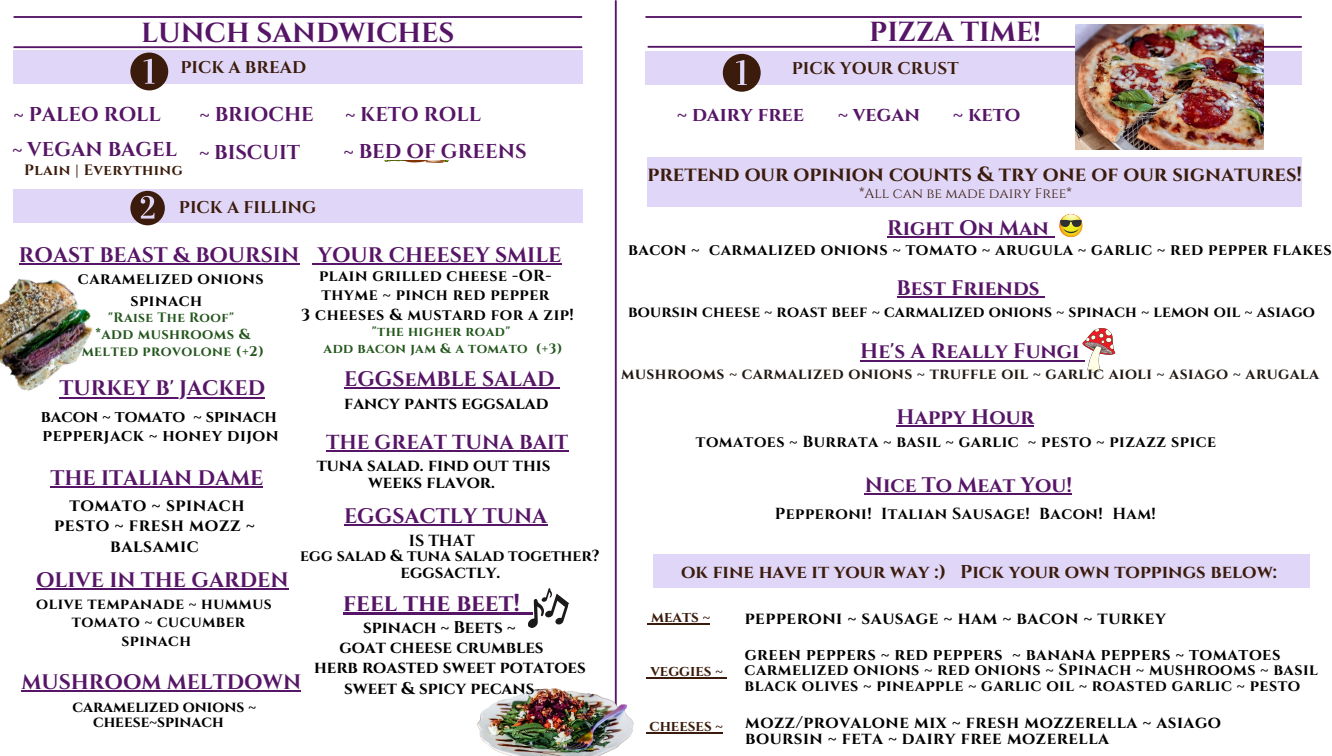
<style>
.page{position:relative;width:1332px;height:756px;background:#fff}
.page>*{position:absolute;margin:0;border:0;box-sizing:border-box;transform-origin:0 0}
.t1{font:700 27.5px "Cinzel";color:#561566}
.t2{font:700 24.5px "Cinzel";color:#561566}
.t3{font:700 21px "Cinzel";color:#561566}
.t4{font:700 20.5px "Cinzel";color:#3b1b0b}
.t5{font:700 20.15px "Cinzel";color:#561566}
.t6{font:700 20px "Cinzel";color:#561566}
.t7{font:700 18.55px "Cinzel";color:#3b1b0b}
.t8{font:700 17.5px "Cinzel";letter-spacing:.03em;color:#000}
.t9{font:700 17.15px "Cinzel";letter-spacing:.03em;color:#000}
.t10{font:700 17px/16.9px "Cinzel";color:#000;text-align:center}
.t11{font:700 17px "Cinzel";letter-spacing:.03em;color:#000}
.t12{font:700 17px "Cinzel";color:#3b1b0b}
.t13{font:700 16.5px "Cinzel";letter-spacing:.03em;color:#000}
.t14{font:700 16.5px "Cinzel";color:#000}
.t15{font:700 16.2px "Cinzel";letter-spacing:.03em;color:#000}
.t16{font:700 16px "Cinzel";letter-spacing:.03em;color:#000}
.t17{font:700 16px "Cinzel";color:#000}
.t18{font:700 15.6px "Cinzel";letter-spacing:.015em;color:#000}
.t19{font:700 15.5px "Cinzel";letter-spacing:.03em;color:#221914}
.t20{font:700 15.5px "Cinzel";letter-spacing:.03em;color:#000}
.t21{font:700 15.5px/15.4px "Cinzel";color:#000}
.t22{font:700 15px "Cinzel";color:#3b1b0b}
.t23{font:700 15px "Cinzel";letter-spacing:.03em;color:#3b1b0b}
.t24{font:700 14.5px "Cinzel";letter-spacing:.03em;color:#23561d}
.t25{font:14px "Cinzel";color:#3b1b0b}
.t26{font:700 14px "Cinzel";letter-spacing:.03em;color:#23561d}
.t27{font:700 13.5px "Cinzel";letter-spacing:.03em;color:#23561d}
</style>
<div class="page">
<hr style="left:14px;top:16px;width:568px;height:2px;background:#561566">
<hr style="left:14px;top:46px;width:568px;height:2px;background:#561566">
<div style="left:13px;top:190px;width:569px;height:33px;background:#e0d7f8"></div>
<hr style="left:615px;top:1px;width:2px;height:725px;background:#561566">
<hr style="left:646px;top:16px;width:655px;height:2px;background:#561566">
<hr style="left:648px;top:46px;width:653px;height:2px;background:#561566">
<div style="left:13px;top:50px;width:569px;height:33px;background:#e0d7f8"></div>
<svg style="left:130px;top:191px;width:35px;height:34px"></svg>
<svg style="left:130px;top:53px;width:38px;height:37px"></svg>
<hr style="left:60px;top:397px;width:205px;height:1px;background:#561566">
<hr style="left:19px;top:263px;width:280px;height:2px;background:#561566">
<img style="left:0;top:279px;width:129px;height:120px">
<div style="left:645px;top:51px;width:657px;height:34px;background:#e0d7f8"></div>
<svg style="left:723px;top:54px;width:38px;height:38px"></svg>
<div style="left:647px;top:157px;width:655px;height:49px;background:#e0d7f8"></div>
<div style="left:653px;top:554px;width:657px;height:33px;background:#e0d7f8"></div>
<img style="left:477px;top:661px;width:157px;height:95px">
<img style="left:1076px;top:25px;width:187px;height:125px">
<img style="left:384px;top:161px;width:65px;height:1px">
<svg style="left:1059px;top:214px;width:24px;height:23px"></svg>
<svg style="left:1062px;top:214px;width:18px;height:14px"></svg>
<svg style="left:1060px;top:220px;width:22px;height:13px"></svg>
<hr style="left:344px;top:387px;width:211px;height:2px;background:#561566">
<hr style="left:51px;top:486px;width:212px;height:2px;background:#561566">
<hr style="left:36px;top:588px;width:253px;height:2px;background:#561566">
<hr style="left:22px;top:690px;width:279px;height:2px;background:#561566">
<hr style="left:344px;top:524px;width:203px;height:2px;background:#561566">
<hr style="left:326px;top:450px;width:242px;height:2px;background:#561566">
<hr style="left:317px;top:263px;width:245px;height:2px;background:#561566">
<hr style="left:887px;top:236px;width:162px;height:2px;background:#561566">
<hr style="left:897px;top:296px;width:143px;height:2px;background:#561566">
<hr style="left:860px;top:360px;width:220px;height:1px;background:#561566">
<svg style="left:1080px;top:328px;width:35px;height:44px"></svg>
<hr style="left:897px;top:425px;width:137px;height:2px;background:#561566">
<hr style="left:865px;top:493px;width:207px;height:2px;background:#561566">
<hr style="left:651px;top:623px;width:59px;height:2px;background:#3b1b0b">
<hr style="left:650px;top:732px;width:73px;height:2px;background:#3b1b0b">
<hr style="left:650px;top:677px;width:73px;height:2px;background:#3b1b0b">
<hr style="left:343px;top:612px;width:177px;height:2px;background:#561566">
<svg style="left:520px;top:588px;width:49px;height:40px"></svg>
<p class="t1" style="left:141px;top:15px;width:315px">LUNCH SANDWICHES</p>
<p class="t12" style="left:181px;top:56px;width:127px">PICK A BREAD</p>
<p class="t6" style="left:14px;top:102px;width:148px">~ PALEO ROLL</p>
<p class="t6" style="left:12px;top:136px;width:166px">~ VEGAN BAGEL</p>
<p class="t23" style="left:24px;top:161px;width:160px">Plain | Everything</p>
<p class="t6" style="left:200px;top:102px;width:115px">~ BRIOCHE</p>
<p class="t6" style="left:345px;top:102px;width:137px">~ KETO ROLL</p>
<p class="t6" style="left:199px;top:140px;width:102px">~ BISCUIT</p>
<p class="t6" style="left:344px;top:138px;width:184px">~ BED OF GREENS</p>
<p class="t12" style="left:179px;top:196px;width:139px">PICK A FILLING</p>
<p class="t3" style="left:19px;top:241px;width:282px">ROAST BEAST &amp; BOURSIN</p>
<p class="t16" style="left:78px;top:268px;width:187px">caramelized onions</p>
<p class="t16" style="left:130px;top:291px;width:73px">spinach</p>
<p class="t3" style="left:317px;top:241px;width:246px">YOUR CHEESEY SMILE</p>
<p class="t16" style="left:319px;top:266px;width:234px">plain grilled cheese -OR-</p>
<p class="t16" style="left:321px;top:285px;width:229px">thyme ~ pinch red pepper</p>
<p class="t16" style="left:301px;top:304px;width:274px">3 cheeses &amp; mustard for a zip!</p>
<p class="t27" style="left:372px;top:323px;width:140px">"the higher road"</p>
<p class="t27" style="left:324px;top:340px;width:240px">add bacon jam &amp; a tomato (+3)</p>
<p class="t27" style="left:108px;top:309px;width:127px">"Raise The Roof"</p>
<p class="t24" style="left:95px;top:325px;width:157px">*add mushrooms &amp;</p>
<p class="t26" style="left:82px;top:342px;width:184px">melted provolone (+2)</p>
<p class="t3" style="left:60px;top:375px;width:207px">TURKEY B' JACKED</p>
<p class="t14" style="left:41px;top:406px;width:237px">bacon ~ tomato ~ spinach</p>
<p class="t13" style="left:43px;top:425px;width:238px">pepperjack ~ honey dijon</p>
<p class="t3" style="left:51px;top:465px;width:214px">THE ITALIAN DAME</p>
<p class="t8" style="left:69px;top:494px;width:177px">tomato ~ spinach</p>
<p class="t8" style="left:54px;top:514px;width:202px">pesto ~ fresh mozz ~</p>
<p class="t8" style="left:110px;top:535px;width:90px">balsamic</p>
<p class="t3" style="left:36px;top:567px;width:254px">OLIVE IN THE GARDEN</p>
<p class="t3" style="left:344px;top:365px;width:212px">EGGSeMBLE SALAD</p>
<p class="t10" style="left:344px;top:395px;width:206px">fancy pants eggsalad</p>
<p class="t5" style="left:326px;top:429px;width:244px">THE GREAT TUNA BAIT</p>
<p class="t10" style="left:317px;top:458px;width:235px">tuna salad. find out this weeks flavor.</p>
<p class="t3" style="left:344px;top:503px;width:205px">EGGSACTLY TUNA</p>
<p class="t16" style="left:409px;top:530px;width:67px">IS THAT</p>
<p class="t17" style="left:300px;top:546px;width:301px">egg salad &amp; tuna salad together?</p>
<p class="t10" style="left:401px;top:565px;width:101px">eggsactly.</p>
<p class="t20" style="left:36px;top:594px;width:237px">olive tempanade ~ hummus</p>
<p class="t20" style="left:72px;top:612px;width:175px">tomato ~ cucumber</p>
<p class="t20" style="left:121px;top:631px;width:71px">spinach</p>
<p class="t3" style="left:22px;top:669px;width:281px">MUSHROOM MELTDOWN</p>
<p class="t21" style="left:93px;top:699px;width:164px;text-indent:-21px">caramelized onions ~ cheese~spinach</p>
<p class="t2" style="left:343px;top:587px;width:178px">feel the beet!</p>
<p class="t10" style="left:363px;top:619px;width:154px">spinach ~ Beets ~</p>
<p class="t10" style="left:339px;top:640px;width:206px">goat cheese crumbles</p>
<p class="t10" style="left:314px;top:660px;width:273px">herb roasted sweet potatoes</p>
<p class="t10" style="left:344px;top:680px;width:192px">sweet &amp; spicy pecans</p>
<p class="t1" style="left:869px;top:14px;width:173px">PIZZA TIME!</p>
<p class="t12" style="left:792px;top:58px;width:168px">PICK YOUR CRUST</p>
<p class="t6" style="left:677px;top:102px;width:128px">~ dairy free</p>
<p class="t6" style="left:838px;top:102px;width:83px">~ vegan</p>
<p class="t6" style="left:953px;top:102px;width:69px">~ keto</p>
<p class="t4" style="left:647px;top:161px;width:656px">pretend our opinion counts &amp; try one of our signatures!</p>
<p class="t25" style="left:859px;top:185px;width:214px">*All can be made dairy Free*</p>
<p class="t3" style="left:887px;top:214px;width:163px">Right On Man</p>
<p class="t15" style="left:628px;top:240px;width:705px">bacon ~ carmalized onions ~ tomato ~ arugula ~ garlic ~ red pepper flakes</p>
<p class="t3" style="left:897px;top:275px;width:144px">Best Friends</p>
<p class="t18" style="left:628px;top:302px;width:688px">boursin cheese ~ roast beef ~ carmalized onions ~ spinach ~ lemon oil ~ asiago</p>
<p class="t3" style="left:860px;top:338px;width:221px">He's A Really Fungi</p>
<p class="t19" style="left:621px;top:364px;width:699px">mushrooms ~ carmalized onions ~ truffle oil ~ garlic aioli ~ asiago ~ arugala</p>
<p class="t3" style="left:897px;top:404px;width:139px">Happy Hour</p>
<p class="t16" style="left:696px;top:431px;width:522px">tomatoes ~ Burrata ~ basil ~ garlic ~ pesto ~ pizazz spice</p>
<p class="t3" style="left:865px;top:472px;width:209px">Nice To Meat You!</p>
<p class="t16" style="left:775px;top:503px;width:383px">Pepperoni! Italian Sausage! Bacon! Ham!</p>
<p class="t7" style="left:681px;top:560px;width:597px">ok fine have it your way :) Pick your own toppings below:</p>
<p class="t22" style="left:651px;top:608px;width:60px">meats ~</p>
<p class="t9" style="left:745px;top:607px;width:423px">pepperoni ~ sausage ~ ham ~ bacon ~ turkey</p>
<p class="t22" style="left:650px;top:661px;width:74px">veggies ~</p>
<p class="t22" style="left:650px;top:717px;width:75px">cheeses ~</p>
<p class="t13" style="left:745px;top:644px;width:537px">green peppers ~ red peppers ~ banana peppers ~ tomatoes</p>
<p class="t16" style="left:745px;top:660px;width:575px">carmelized onions ~ red onions ~ Spinach ~ mushrooms ~ basil</p>
<p class="t16" style="left:745px;top:676px;width:557px">black olives ~ pineapple ~ garlic oil ~ roasted garlic ~ pesto</p>
<p class="t11" style="left:745px;top:711px;width:477px">mozz/provalone mix ~ fresh mozzerella ~ asiago</p>
<p class="t11" style="left:745px;top:728px;width:366px">boursin ~ feta ~ dairy free mozerella</p>
</div>
